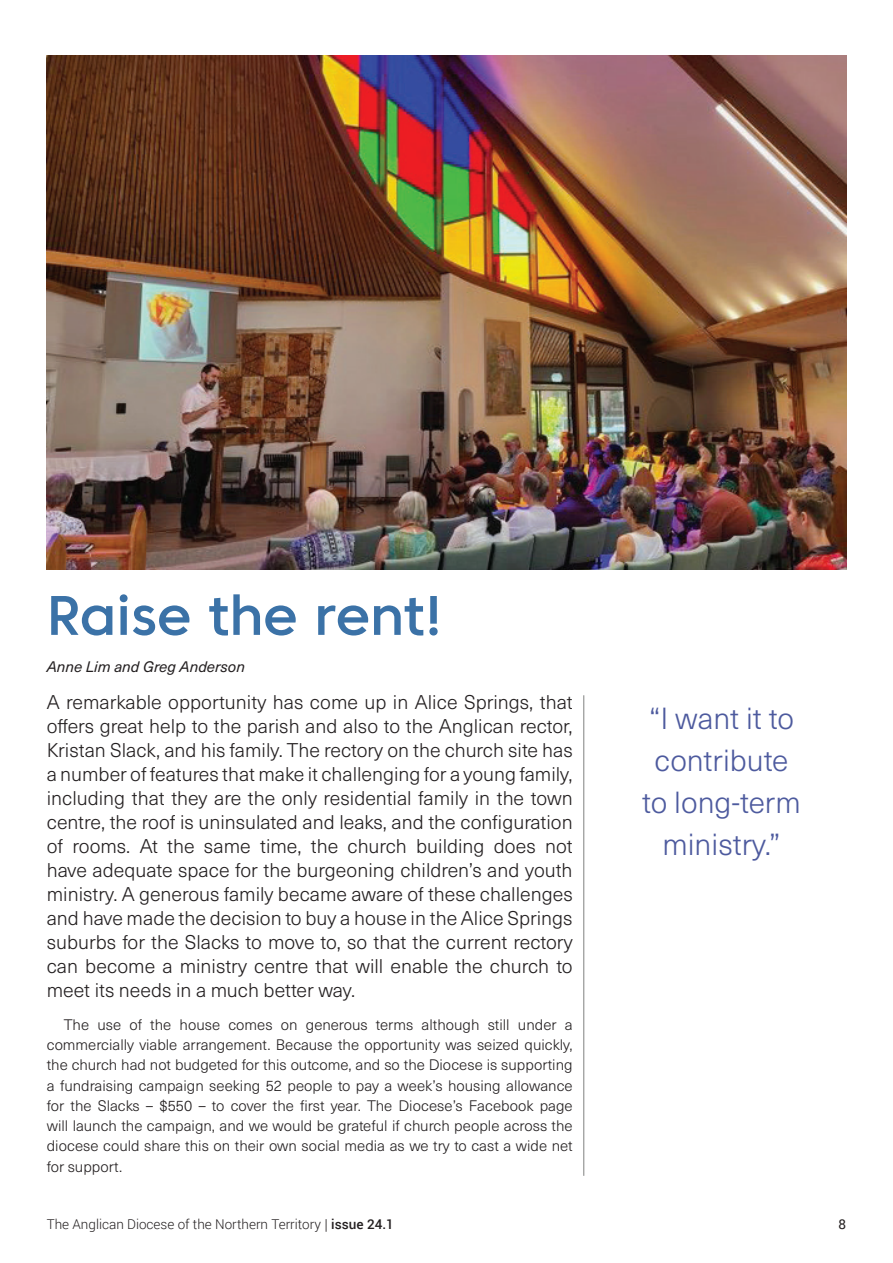
<style>
.page{position:relative;width:893px;height:1263px;background:#fff}
.page>*{position:absolute;margin:0;border:0;box-sizing:border-box;transform-origin:0 0}
.t1{font:500 55.5px "Core Sans C 55";color:#3b72a7}
.t2{font:300 30px/42px "Neue Haas Unica W1 G";color:#4d5a9e;text-align:center}
.t3{font:300 19.5px/24px "Neue Haas Unica W1 G";color:#231f20;text-align:justify}
.t4{font:300 15px/20.2px "Neue Haas Unica W1 G";color:#231f20;text-align:justify}
.t5{font:italic 15px "Neue Haas Unica W1 G";color:#231f20}
.t6{font:300 13.5px "Roboto";color:#231f20}
.t7{font:13.5px "Roboto";color:#231f20}
.s1{font-family:"Neue Haas Unica W1 G"}
.s2{font-weight:500}
</style>
<div class="page">
<img style="left:47px;top:55px;width:799px;height:515px">
<hr style="left:583px;top:695px;width:1px;height:481px;background:#808180">
<h1 class="t1" style="left:47px;top:581px;width:397px">Raise the rent!</h1>
<p class="t5" style="left:47px;top:656px;width:200px">Anne Lim and Greg Anderson</p>
<p class="t3" style="left:47px;top:689px;width:527px">A remarkable opportunity has come up in Alice Springs, that offers great help to the parish and also to the Anglican rector, Kristan Slack, and his family. The rectory on the church site has a number of features that make it challenging for a young family, including that they are the only residential family in the town centre, the roof is uninsulated and leaks, and the configuration of rooms. At the same time, the church building does not have adequate space for the burgeoning children’s and youth ministry. A generous family became aware of these challenges and have made the decision to buy a house in the Alice Springs suburbs for the Slacks to move to, so that the current rectory can become a ministry centre that will enable the church to meet its needs in a much better way.</p>
<p class="t4" style="left:47px;top:1014px;width:527px;text-indent:17px">The use of the house comes on generous terms although still under a commercially viable arrangement. Because the opportunity was seized quickly, the church had not budgeted for this outcome, and so the Diocese is supporting a fundraising campaign seeking 52 people to pay a week’s housing allowance for the Slacks – $550 – to cover the first year. The Diocese’s Facebook page will launch the campaign, and we would be grateful if church people across the diocese could share this on their own social media as we try to cast a wide net for support.</p>
<h2 class="t2" style="left:642px;top:696px;width:160px">“I want it to contribute to long-term ministry.”</h2>
<p class="t6" style="left:47px;top:1215px;width:348px">The Anglican Diocese of the Northern Territory <span class="s1">|</span> <span class="s2">issue 24.1</span></p>
<p class="t7" style="left:839px;top:1215px;width:9px">8</p>
</div>
